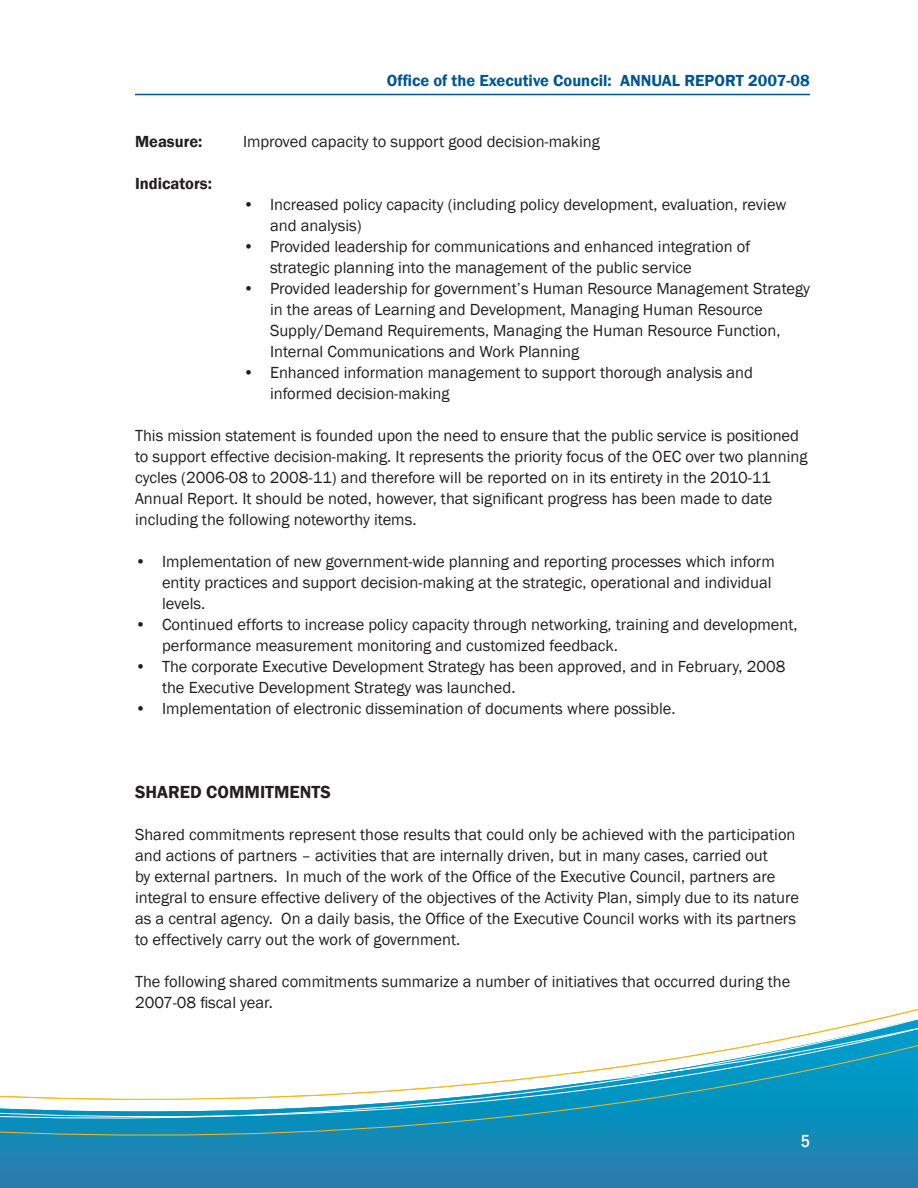
<style>
.page{position:relative;width:918px;height:1188px;background:#fff}
.page>*{position:absolute;margin:0;border:0;box-sizing:border-box;transform-origin:0 0}
.t1{font:600 18px "Franklin Gothic";color:#231f20}
.t2{font:16.5px/21px "Franklin Gothic";color:#231f20}
.t3{font:600 16.5px "Franklin Gothic";color:#005595}
.t4{font:600 16.5px "Franklin Gothic";color:#231f20}
</style>
<div class="page">
<svg style="left:1px;top:1136px;width:917px;height:52px;background:#2181b1"></svg>
<svg style="left:1px;top:1009px;width:917px;height:127px"></svg>
<svg style="left:0;top:1095px;width:1px;height:93px"></svg>
<hr style="left:135px;top:94px;width:675px;height:1px;background:#005595">
<svg style="left:802px;top:1135px;width:7px;height:12px"></svg>
<p class="t3" style="left:387px;top:70px;width:425px">Office of the Executive Council: ANNUAL REPORT 2007-08</p>
<p class="t4" style="left:135px;top:131px;width:69px">Measure:</p>
<p class="t2" style="left:243px;top:131px;width:358px">Improved capacity to support good decision-making</p>
<p class="t4" style="left:135px;top:173px;width:78px">Indicators:</p>
<p class="t2" style="left:270px;top:194px;width:542px">Increased policy capacity (including policy development, evaluation, review and analysis)<br>Provided leadership for communications and enhanced integration of strategic planning into the management of the public service<br>Provided leadership for government’s Human Resource Management Strategy in the areas of Learning and Development, Managing Human Resource Supply/Demand Requirements, Managing the Human Resource Function, Internal Communications and Work Planning<br>Enhanced information management to support thorough analysis and informed decision-making</p>
<p class="t2" style="left:135px;top:425px;width:674px">This mission statement is founded upon the need to ensure that the public service is positioned to support effective decision-making. It represents the priority focus of the OEC over two planning cycles (2006-08 to 2008-11) and therefore will be reported on in its entirety in the 2010-11<br>Annual Report. It should be noted, however, that significant progress has been made to date including the following noteworthy items.</p>
<p class="t2" style="left:162px;top:551px;width:637px">Implementation of new government-wide planning and reporting processes which inform entity practices and support decision-making at the strategic, operational and individual levels.<br>Continued efforts to increase policy capacity through networking, training and development, performance measurement monitoring and customized feedback.<br>The corporate Executive Development Strategy has been approved, and in February, 2008 the Executive Development Strategy was launched.<br>Implementation of electronic dissemination of documents where possible.</p>
<p class="t2" style="left:243px;top:194px;width:13px">•</p>
<p class="t2" style="left:243px;top:236px;width:13px">•</p>
<p class="t2" style="left:243px;top:278px;width:13px">•</p>
<p class="t2" style="left:243px;top:362px;width:13px">•</p>
<p class="t2" style="left:135px;top:551px;width:13px">•</p>
<p class="t2" style="left:135px;top:614px;width:13px">•</p>
<p class="t2" style="left:135px;top:656px;width:13px">•</p>
<p class="t2" style="left:135px;top:698px;width:13px">•</p>
<p class="t1" style="left:135px;top:780px;width:197px">SHARED COMMITMENTS</p>
<p class="t2" style="left:135px;top:824px;width:666px">Shared commitments represent those results that could only be achieved with the participation and actions of partners – activities that are internally driven, but in many cases, carried out<br>by external partners. In much of the work of the Office of the Executive Council, partners are integral to ensure effective delivery of the objectives of the Activity Plan, simply due to its nature as a central agency. On a daily basis, the Office of the Executive Council works with its partners to effectively carry out the work of government.</p>
<p class="t2" style="left:135px;top:971px;width:657px">The following shared commitments summarize a number of initiatives that occurred during the<br>2007-08 fiscal year.</p>
</div>
